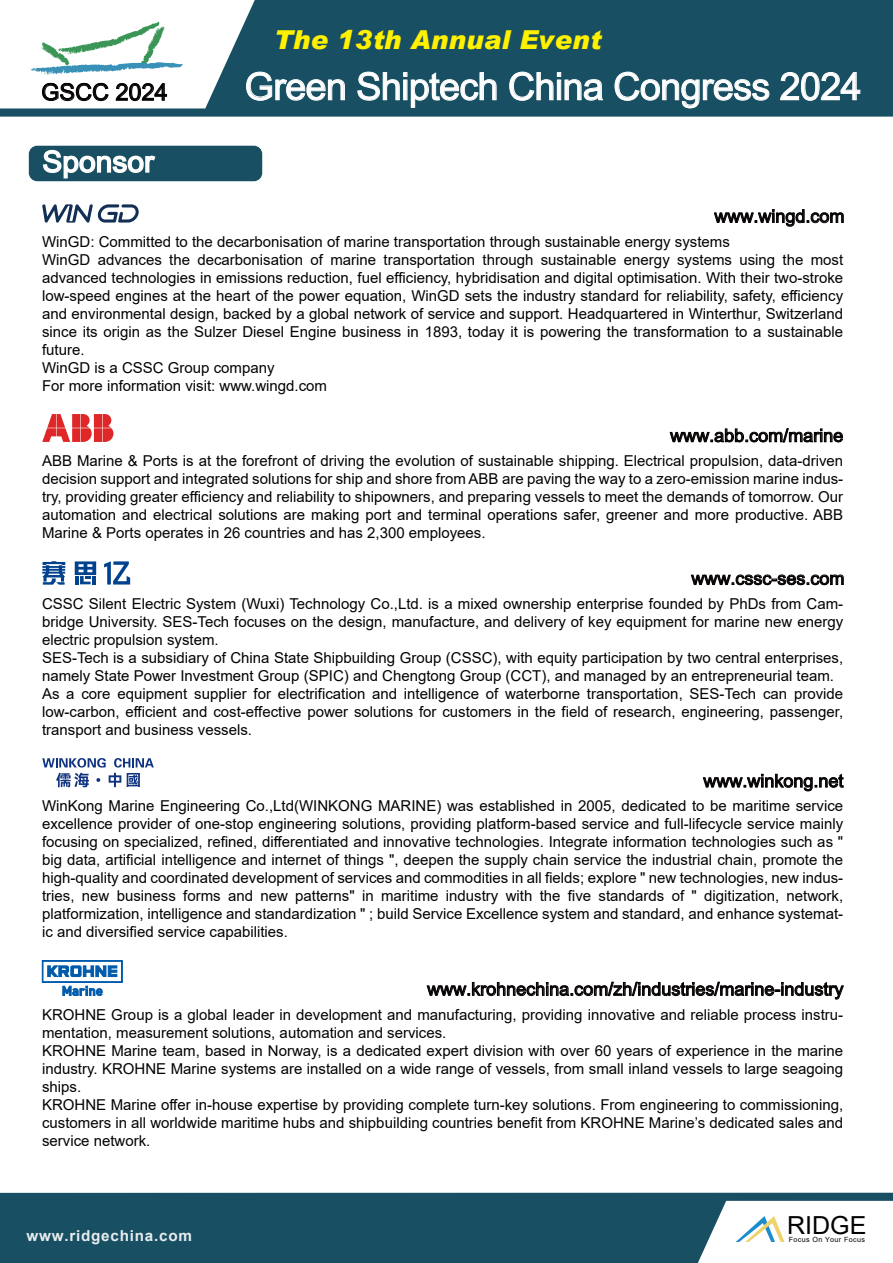
<style>
.page{position:relative;width:893px;height:1263px;background:#fff}
.page>*{position:absolute;margin:0;border:0;box-sizing:border-box;transform-origin:0 0}
.t1{font:37.95px "Arial";letter-spacing:-.02em;color:#fff}
.t2{font:29.25px "Arial";color:#fff}
.t3{font:italic 900 26.1px "Arial";letter-spacing:.01em;color:#fff100}
.t4{font:24.9px "Arial";color:#040000}
.t5{font:23.25px "Arial";color:#040000}
.t6{font:18px "Arial";color:#040000}
.t7{font:700 15.15px "Arial";letter-spacing:.05em;color:#fff}
.t8{font:15px/18px "Arial";color:#040000}
.t9{font:7.2px "Arial";letter-spacing:.05em;color:#040000}
</style>
<div class="page">
<svg style="left:670px;top:428px;width:173px;height:14px"></svg>
<svg style="left:42px;top:414px;width:71px;height:28px"></svg>
<svg style="left:714px;top:209px;width:129px;height:18px"></svg>
<svg style="left:42px;top:204px;width:97px;height:19px"></svg>
<svg style="left:427px;top:982px;width:417px;height:17px"></svg>
<svg style="left:42px;top:960px;width:80px;height:36px"></svg>
<div style="left:29px;top:146px;width:233px;height:35px;background:#194f63;border-radius:8px"></div>
<svg style="left:43px;top:149px;width:113px;height:30px"></svg>
<svg style="left:0;top:0;width:893px;height:117px;fill:#194f63"></svg>
<svg style="left:246px;top:71px;width:99px;height:30px;background:#457181"></svg>
<svg style="left:357px;top:71px;width:140px;height:37px;background:#3f6c7d"></svg>
<svg style="left:509px;top:71px;width:95px;height:30px;background:#447080"></svg>
<svg style="left:614px;top:71px;width:156px;height:37px;background:#3c6a7b"></svg>
<svg style="left:780px;top:72px;width:81px;height:29px;background:#4a7484"></svg>
<svg style="left:42px;top:83px;width:67px;height:18px"></svg>
<svg style="left:115px;top:83px;width:52px;height:18px"></svg>
<svg style="left:29px;top:21px;width:154px;height:54px"></svg>
<svg style="left:0;top:1193px;width:893px;height:70px;fill:#194f63"></svg>
<svg style="left:736px;top:1216px;width:48px;height:26px"></svg>
<svg style="left:703px;top:774px;width:141px;height:17px"></svg>
<svg style="left:56px;top:773px;width:33px;height:14px"></svg>
<svg style="left:96px;top:778px;width:4px;height:4px"></svg>
<svg style="left:109px;top:773px;width:12px;height:14px"></svg>
<svg style="left:127px;top:773px;width:13px;height:14px"></svg>
<svg style="left:42px;top:758px;width:64px;height:9px"></svg>
<svg style="left:114px;top:758px;width:40px;height:9px"></svg>
<svg style="left:691px;top:575px;width:152px;height:10px"></svg>
<svg style="left:75px;top:561px;width:21px;height:23px"></svg>
<svg style="left:42px;top:561px;width:23px;height:24px"></svg>
<svg style="left:104px;top:561px;width:26px;height:23px"></svg>
<h3 class="t5" style="left:41px;top:76px;width:128px">GSCC 2024</h3>
<h2 class="t2" style="left:42px;top:141px;width:113px">Sponsor</h2>
<h3 class="t3" style="left:274px;top:23px;width:329px">The 13th Annual Event</h3>
<h1 class="t1" style="left:245px;top:60px;width:619px">Green Shiptech China Congress 2024</h1>
<p class="t6" style="left:714px;top:204px;width:132px">www.wingd.com</p>
<p class="t8" style="left:42px;top:232px;width:803px">WinGD: Committed to the decarbonisation of marine transportation through sustainable energy systems<br>WinGD advances the decarbonisation of marine transportation through sustainable energy systems using the most advanced technologies in emissions reduction, fuel efficiency, hybridisation and digital optimisation. With their two-stroke low-speed engines at the heart of the power equation, WinGD sets the industry standard for reliability, safety, efficiency and environmental design, backed by a global network of service and support. Headquartered in Winterthur, Switzerland since its origin as the Sulzer Diesel Engine business in 1893, today it is powering the transformation to a sustainable future.<br>WinGD is a CSSC Group company<br>For more information visit: www.wingd.com</p>
<p class="t6" style="left:670px;top:423px;width:175px">www.abb.com/marine</p>
<p class="t8" style="left:42px;top:452px;width:803px;text-align:justify">ABB Marine &amp; Ports is at the forefront of driving the evolution of sustainable shipping. Electrical propulsion, data-driven decision support and integrated solutions for ship and shore from ABB are paving the way to a zero-emission marine indus&shy;try, providing greater efficiency and reliability to shipowners, and preparing vessels to meet the demands of tomorrow. Our automation and electrical solutions are making port and terminal operations safer, greener and more productive. ABB Marine &amp; Ports operates in 26 countries and has 2,300 employees.</p>
<p class="t6" style="left:691px;top:566px;width:155px">www.cssc-ses.com</p>
<p class="t8" style="left:42px;top:594px;width:803px">CSSC Silent Electric System (Wuxi) Technology Co.,Ltd. is a mixed ownership enterprise founded by PhDs from Cam&shy;bridge University. SES-Tech focuses on the design, manufacture, and delivery of key equipment for marine new energy electric propulsion system.<br>SES-Tech is a subsidiary of China State Shipbuilding Group (CSSC), with equity participation by two central enterprises, namely State Power Investment Group (SPIC) and Chengtong Group (CCT), and managed by an entrepreneurial team.<br>As a core equipment supplier for electrification and intelligence of waterborne transportation, SES-Tech can provide low-carbon, efficient and cost-effective power solutions for customers in the field of research, engineering, passenger, transport and business vessels.</p>
<p class="t6" style="left:703px;top:768px;width:142px">www.winkong.net</p>
<p class="t8" style="left:42px;top:797px;width:803px;text-align:justify">WinKong Marine Engineering Co.,Ltd(WINKONG MARINE) was established in 2005, dedicated to be maritime service excellence provider of one-stop engineering solutions, providing platform-based service and full-lifecycle service mainly focusing on specialized, refined, differentiated and innovative technologies. Integrate information technologies such as " big data, artificial intelligence and internet of things ", deepen the supply chain service the industrial chain, promote the high-quality and coordinated development of services and commodities in all fields; explore " new technologies, new indus&shy;tries, new business forms and new patterns" in maritime industry with the five standards of " digitization, network, platformization, intelligence and standardization " ; build Service Excellence system and standard, and enhance systemat&shy;ic and diversified service capabilities.</p>
<p class="t6" style="left:427px;top:977px;width:418px">www.krohnechina.com/zh/industries/marine-industry</p>
<p class="t8" style="left:42px;top:1005px;width:803px">KROHNE Group is a global leader in development and manufacturing, providing innovative and reliable process instru&shy;mentation, measurement solutions, automation and services.<br>KROHNE Marine team, based in Norway, is a dedicated expert division with over 60 years of experience in the marine industry. KROHNE Marine systems are installed on a wide range of vessels, from small inland vessels to large seagoing ships.<br>KROHNE Marine offer in-house expertise by providing complete turn-key solutions. From engineering to commissioning, customers in all worldwide maritime hubs and shipbuilding countries benefit from KROHNE Marine’s dedicated sales and service network.</p>
<p class="t7" style="left:26px;top:1225px;width:167px">www.ridgechina.com</p>
<h3 class="t4" style="left:787px;top:1208px;width:81px">RIDGE</h3>
<p class="t9" style="left:789px;top:1235px;width:78px">Focus On Your Focus</p>
</div>
